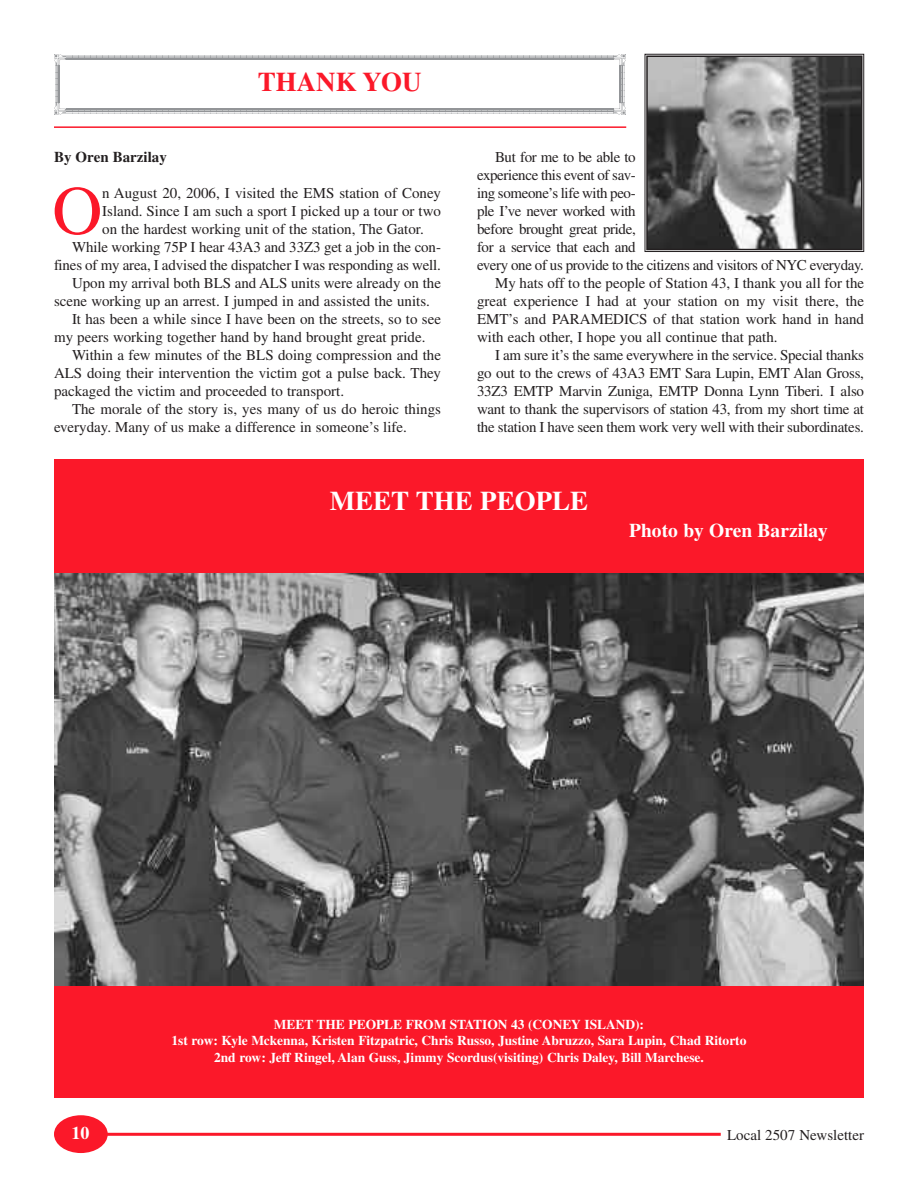
<style>
.page{position:relative;width:918px;height:1188px;background:#fff}
.page>*{position:absolute;margin:0;border:0;box-sizing:border-box;transform-origin:0 0}
.t1{font:69.3px "Times";color:#fb1829}
.t2{font:700 27px "Times";color:#fff}
.t3{font:700 27px "Times";color:#fb1829}
.t4{font:700 19.5px "Times";color:#fff}
.t5{font:700 18px "Times";color:#fff}
.t6{font:15px "Times";color:#231f20}
.t7{font:15px "Times";letter-spacing:-.025em;color:#231f20}
.t8{font:700 15px "Times";color:#231f20}
.t9{font:700 13.5px/16.5px "Times";letter-spacing:-.005em;color:#fff;text-align:center}
</style>
<div class="page">
<div style="left:54px;top:1115px;width:54px;height:38px;background:#fb1829;border-radius:50%"></div>
<hr style="left:102px;top:1133px;width:619px;height:3px;background:#fb1829">
<svg style="left:54px;top:54px;width:572px;height:61px"></svg>
<img style="left:649px;top:59px;width:210px;height:188px">
<div style="left:645px;top:54px;width:219px;height:198px;border:1px solid #231f20"></div>
<div style="left:646px;top:56px;width:216px;height:194px;border:2px solid #231f20"></div>
<hr style="left:54px;top:126px;width:572px;height:2px;background:#fb1829">
<div style="left:54px;top:460px;width:810px;height:118px;background:#fb1829"></div>
<img style="left:54px;top:573px;width:810px;height:413px">
<div style="left:54px;top:986px;width:810px;height:112px;background:#fb1829"></div>
<h2 class="t3" style="left:258px;top:67px;width:165px">THANK YOU</h2>
<p class="t8" style="left:54px;top:148px;width:114px">By Oren Barzilay</p>
<h1 class="t1" style="left:52px;top:187px;width:52px">O</h1>
<p class="t6" style="left:102px;top:188px;width:340px">n August 20, 2006, I visited the EMS station of Coney</p>
<p class="t6" style="left:102px;top:206px;width:340px">Island. Since I am such a sport I picked up a tour or two</p>
<p class="t6" style="left:102px;top:224px;width:323px">on the hardest working unit of the station, The Gator.</p>
<p class="t6" style="left:72px;top:242px;width:370px">While working 75P I hear 43A3 and 33Z3 get a job in the con-</p>
<p class="t6" style="left:54px;top:260px;width:389px">fines of my area, I advised the dispatcher I was responding as well.</p>
<p class="t6" style="left:72px;top:278px;width:371px">Upon my arrival both BLS and ALS units were already on the</p>
<p class="t6" style="left:54px;top:296px;width:378px">scene working up an arrest. I jumped in and assisted the units.</p>
<p class="t6" style="left:72px;top:314px;width:371px">It has been a while since I have been on the streets, so to see</p>
<p class="t6" style="left:54px;top:332px;width:373px">my peers working together hand by hand brought great pride.</p>
<p class="t6" style="left:72px;top:350px;width:371px">Within a few minutes of the BLS doing compression and the</p>
<p class="t6" style="left:54px;top:368px;width:389px">ALS doing their intervention the victim got a pulse back. They</p>
<p class="t6" style="left:54px;top:386px;width:292px">packaged the victim and proceeded to transport.</p>
<p class="t6" style="left:72px;top:404px;width:371px">The morale of the story is, yes many of us do heroic things</p>
<p class="t6" style="left:54px;top:422px;width:355px">everyday. Many of us make a difference in someone’s life.</p>
<p class="t7" style="left:495px;top:152px;width:142px">But for me to be able to</p>
<p class="t7" style="left:477px;top:170px;width:160px">experience this event of sav-</p>
<p class="t7" style="left:477px;top:188px;width:160px">ing someone’s life with peo-</p>
<p class="t7" style="left:477px;top:206px;width:160px">ple I’ve never worked with</p>
<p class="t7" style="left:477px;top:224px;width:160px">before brought great pride,</p>
<p class="t7" style="left:477px;top:242px;width:160px">for a service that each and</p>
<p class="t7" style="left:477px;top:260px;width:389px">every one of us provide to the citizens and visitors of NYC everyday.</p>
<p class="t6" style="left:495px;top:278px;width:371px">My hats off to the people of Station 43, I thank you all for the</p>
<p class="t6" style="left:477px;top:296px;width:389px">great experience I had at your station on my visit there, the</p>
<p class="t6" style="left:477px;top:314px;width:389px">EMT’s and PARAMEDICS of that station work hand in hand</p>
<p class="t6" style="left:477px;top:332px;width:302px">with each other, I hope you all continue that path.</p>
<p class="t6" style="left:495px;top:350px;width:371px">I am sure it’s the same everywhere in the service. Special thanks</p>
<p class="t6" style="left:477px;top:368px;width:389px">go out to the crews of 43A3 EMT Sara Lupin, EMT Alan Gross,</p>
<p class="t6" style="left:477px;top:386px;width:389px">33Z3 EMTP Marvin Zuniga, EMTP Donna Lynn Tiberi. I also</p>
<p class="t6" style="left:477px;top:404px;width:389px">want to thank the supervisors of station 43, from my short time at</p>
<p class="t6" style="left:477px;top:422px;width:389px">the station I have seen them work very well with their subordinates.</p>
<h2 class="t2" style="left:330px;top:485px;width:260px">MEET THE PEOPLE</h2>
<h3 class="t4" style="left:629px;top:519px;width:200px">Photo by Oren Barzilay</h3>
<p class="t9" style="left:172px;top:1016px;width:576px">MEET THE PEOPLE FROM STATION 43 (CONEY ISLAND):<br>1st row: Kyle Mckenna, Kristen Fitzpatric, Chris Russo, Justine Abruzzo, Sara Lupin, Chad Ritorto<br>2nd row: Jeff Ringel, Alan Guss, Jimmy Scordus(visiting) Chris Daley, Bill Marchese.</p>
<p class="t5" style="left:72px;top:1122px;width:19px">10</p>
<p class="t6" style="left:727px;top:1129px;width:139px">Local 2507 Newsletter</p>
</div>
